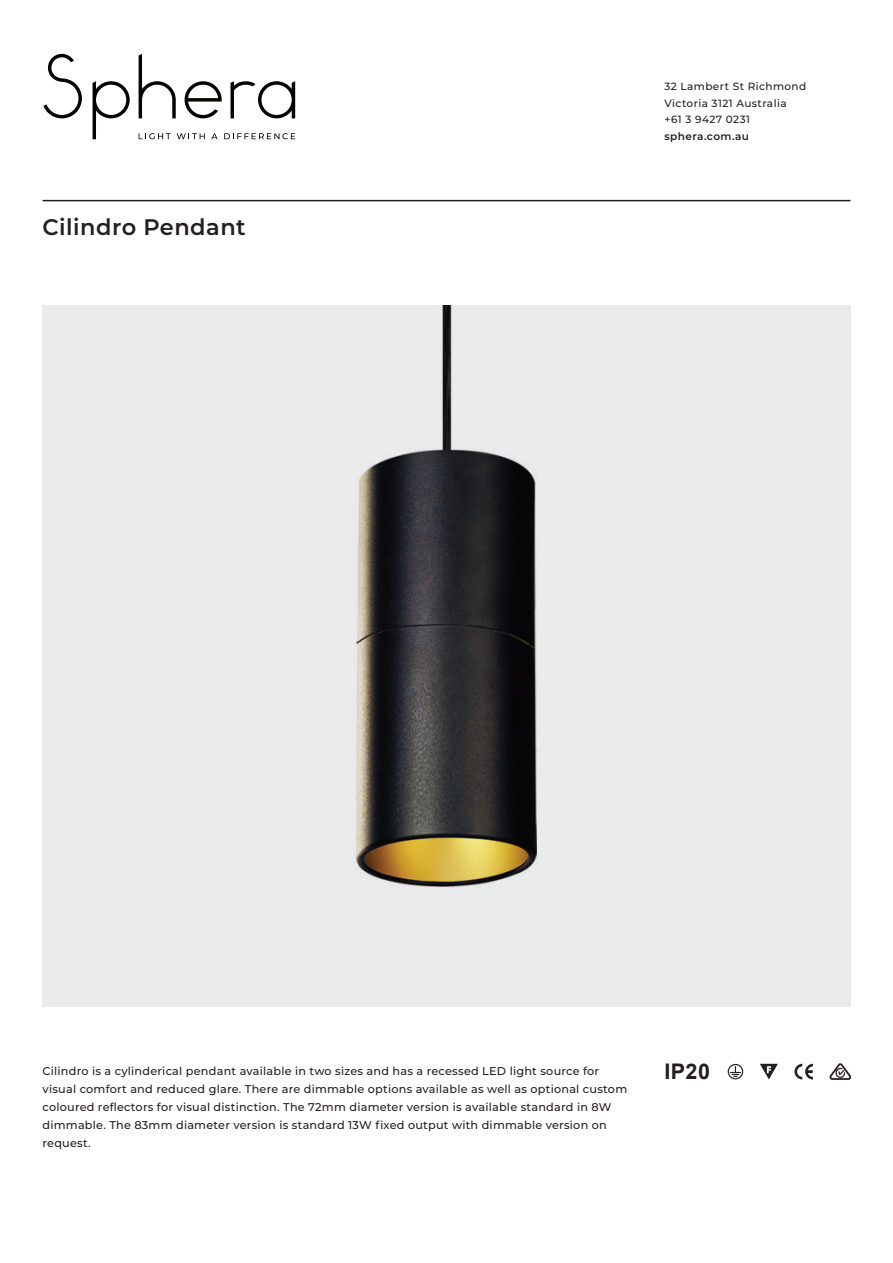
<style>
.page{position:relative;width:893px;height:1263px;background:#fff}
.page>*{position:absolute;margin:0;border:0;box-sizing:border-box;transform-origin:0 0}
.t1{font:600 22.5px "Montserrat";letter-spacing:.02em;color:#231f20}
.t2{font:700 21.6px "Arial";color:#231f20}
.t3{font:500 11.25px/18px "Montserrat";letter-spacing:.02em;color:#231f20}
.t4{font:500 10.5px/16.5px "Montserrat";letter-spacing:.04em;color:#231f20}
.t5{font:600 10.5px "Montserrat";letter-spacing:.04em;color:#231f20}
</style>
<div class="page">
<hr style="left:43px;top:200px;width:807px;height:1px;background:#231f20">
<svg style="left:794px;top:1064px;width:19px;height:15px"></svg>
<div style="left:728px;top:1064px;width:15px;height:15px;border:1px solid #231f20;border-radius:50%"></div>
<svg style="left:730px;top:1066px;width:10px;height:11px"></svg>
<svg style="left:760px;top:1064px;width:18px;height:15px"></svg>
<img style="left:829px;top:1064px;width:21px;height:15px">
<img style="left:43px;top:305px;width:807px;height:701px">
<svg style="left:184px;top:81px;width:38px;height:37px"></svg>
<svg style="left:139px;top:54px;width:37px;height:64px"></svg>
<svg style="left:93px;top:81px;width:37px;height:58px"></svg>
<svg style="left:43px;top:54px;width:39px;height:64px"></svg>
<svg style="left:139px;top:133px;width:32px;height:6px"></svg>
<svg style="left:177px;top:133px;width:28px;height:6px"></svg>
<svg style="left:211px;top:133px;width:7px;height:6px"></svg>
<svg style="left:224px;top:133px;width:71px;height:6px"></svg>
<svg style="left:231px;top:81px;width:64px;height:37px"></svg>
<p class="t1" style="left:43px;top:211px;width:205px">Cilindro Pendant</p>
<p class="t4" style="left:664px;top:78px;width:143px">32 Lambert St Richmond<br>Victoria 3121 Australia +61 3 9427 0231</p>
<p class="t5" style="left:664px;top:129px;width:86px">sphera.com.au</p>
<p class="t3" style="left:43px;top:1061px;width:586px">Cilindro is a cylinderical pendant available in two sizes and has a recessed LED light source for visual comfort and reduced glare. There are dimmable options available as well as optional custom coloured reflectors for visual distinction. The 72mm diameter version is available standard in 8W dimmable. The 83mm diameter version is standard 13W fixed output with dimmable version on request.</p>
<p class="t2" style="left:664px;top:1058px;width:47px">IP20</p>
</div>
